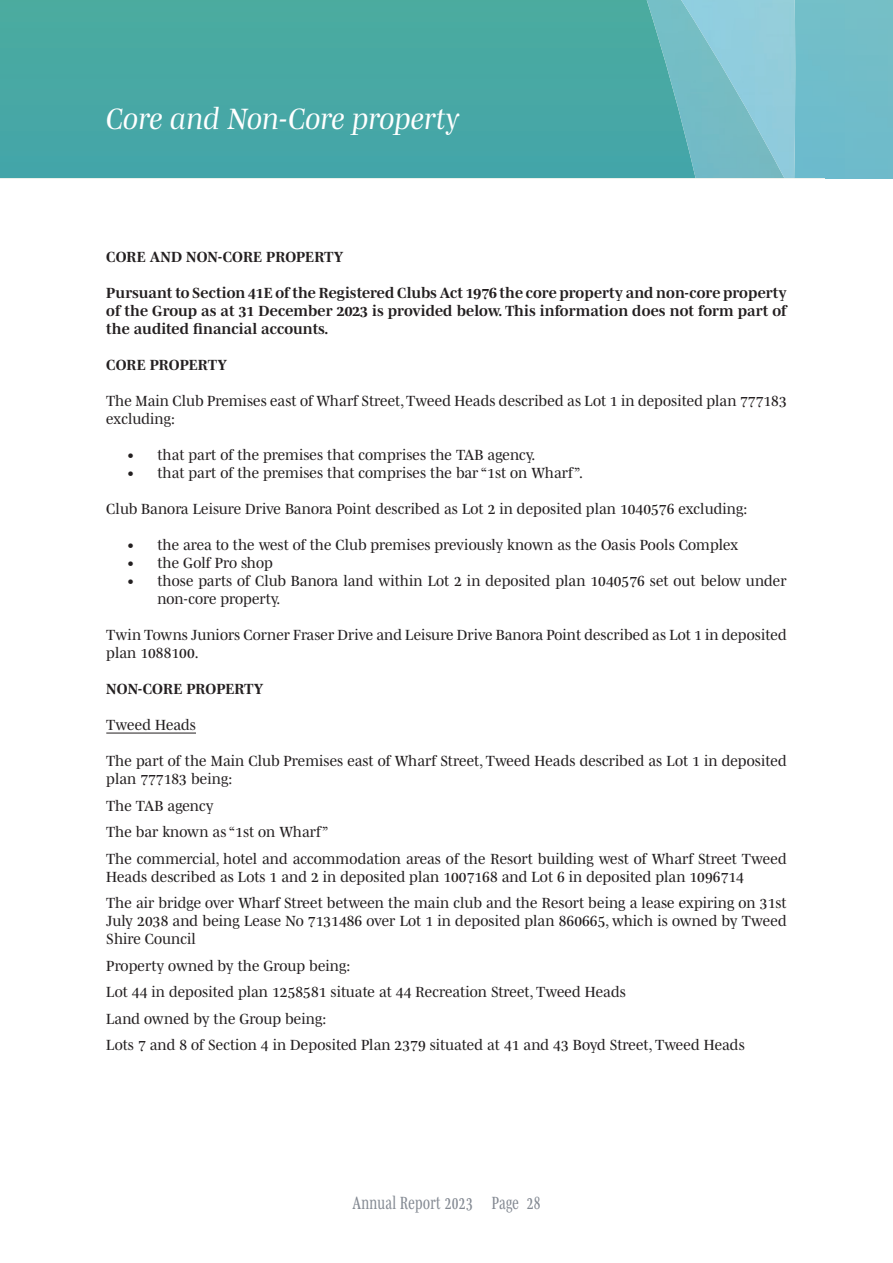
<style>
.page{position:relative;width:893px;height:1263px;background:#fff}
.page>*{position:absolute;margin:0;border:0;box-sizing:border-box;transform-origin:0 0}
.COPY{font:italic 30px "Mencken Std";color:#fff}
.t1{font:18px "Mencken Std Narrow";letter-spacing:.02em;color:#838992}
.t2{font:15px/18px "Mencken Std";letter-spacing:.005em;color:#231f20}
.t3{font:700 15px/18px "Mencken Std";letter-spacing:.005em;color:#231f20;text-align:justify}
</style>
<div class="page">
<div style="left:0;top:0;width:647px;height:178px;background:#48a8a4"></div>
<img style="left:647px;top:0;width:34px;height:178px">
<img style="left:681px;top:0;width:115px;height:178px">
<hr style="left:106px;top:733px;width:90px;height:1px;background:#231f20">
<p class="COPY" style="left:106px;top:101px;width:355px">Core and Non-Core property</p>
<p class="t3" style="left:106px;top:248px;width:239px">CORE AND NON-CORE PROPERTY</p>
<p class="t3" style="left:106px;top:284px;width:682px">Pursuant to Section 41E of the Registered Clubs Act 1976 the core property and non-core property of the Group as at 31 December 2023 is provided below. This information does not form part of the audited financial accounts.</p>
<p class="t3" style="left:106px;top:356px;width:122px">CORE PROPERTY</p>
<p class="t2" style="left:106px;top:392px;width:682px">The Main Club Premises east of Wharf Street, Tweed Heads described as Lot 1 in deposited plan 777183 excluding:</p>
<p class="t2" style="left:128px;top:446px;width:409px">• that part of the premises that comprises the TAB agency.</p>
<p class="t2" style="left:128px;top:464px;width:457px">• that part of the premises that comprises the bar “1st on Wharf”.</p>
<p class="t2" style="left:106px;top:500px;width:642px">Club Banora Leisure Drive Banora Point described as Lot 2 in deposited plan 1040576 excluding:</p>
<p class="t2" style="left:128px;top:536px;width:612px">• the area to the west of the Club premises previously known as the Oasis Pools Complex</p>
<p class="t2" style="left:128px;top:554px;width:147px">• the Golf Pro shop</p>
<p class="t2" style="left:157px;top:572px;width:631px;text-indent:-30px">• those parts of Club Banora land within Lot 2 in deposited plan 1040576 set out below under non-core property.</p>
<p class="t2" style="left:106px;top:626px;width:682px">Twin Towns Juniors Corner Fraser Drive and Leisure Drive Banora Point described as Lot 1 in deposited plan 1088100.</p>
<p class="t3" style="left:106px;top:680px;width:159px">NON-CORE PROPERTY</p>
<p class="t2" style="left:106px;top:716px;width:91px">Tweed Heads</p>
<p class="t2" style="left:106px;top:752px;width:682px">The part of the Main Club Premises east of Wharf Street, Tweed Heads described as Lot 1 in deposited plan 777183 being:</p>
<p class="t2" style="left:106px;top:796px;width:109px">The TAB agency</p>
<p class="t2" style="left:106px;top:823px;width:224px">The bar known as “1st on Wharf”</p>
<p class="t2" style="left:106px;top:849px;width:682px">The commercial, hotel and accommodation areas of the Resort building west of Wharf Street Tweed<br>Heads described as Lots 1 and 2 in deposited plan 1007168 and Lot 6 in deposited plan 1096714</p>
<p class="t2" style="left:106px;top:894px;width:682px;text-align:justify">The air bridge over Wharf Street between the main club and the Resort being a lease expiring on 31st July 2038 and being Lease No 7131486 over Lot 1 in deposited plan 860665, which is owned by Tweed Shire Council</p>
<p class="t2" style="left:106px;top:956px;width:246px">Property owned by the Group being:</p>
<p class="t2" style="left:106px;top:983px;width:521px">Lot 44 in deposited plan 1258581 situate at 44 Recreation Street, Tweed Heads</p>
<p class="t2" style="left:106px;top:1009px;width:222px">Land owned by the Group being:</p>
<p class="t2" style="left:106px;top:1036px;width:640px">Lots 7 and 8 of Section 4 in Deposited Plan 2379 situated at 41 and 43 Boyd Street, Tweed Heads</p>
<p class="t1" style="left:352px;top:1193px;width:190px">Annual Report 2023 Page 28</p>
</div>
